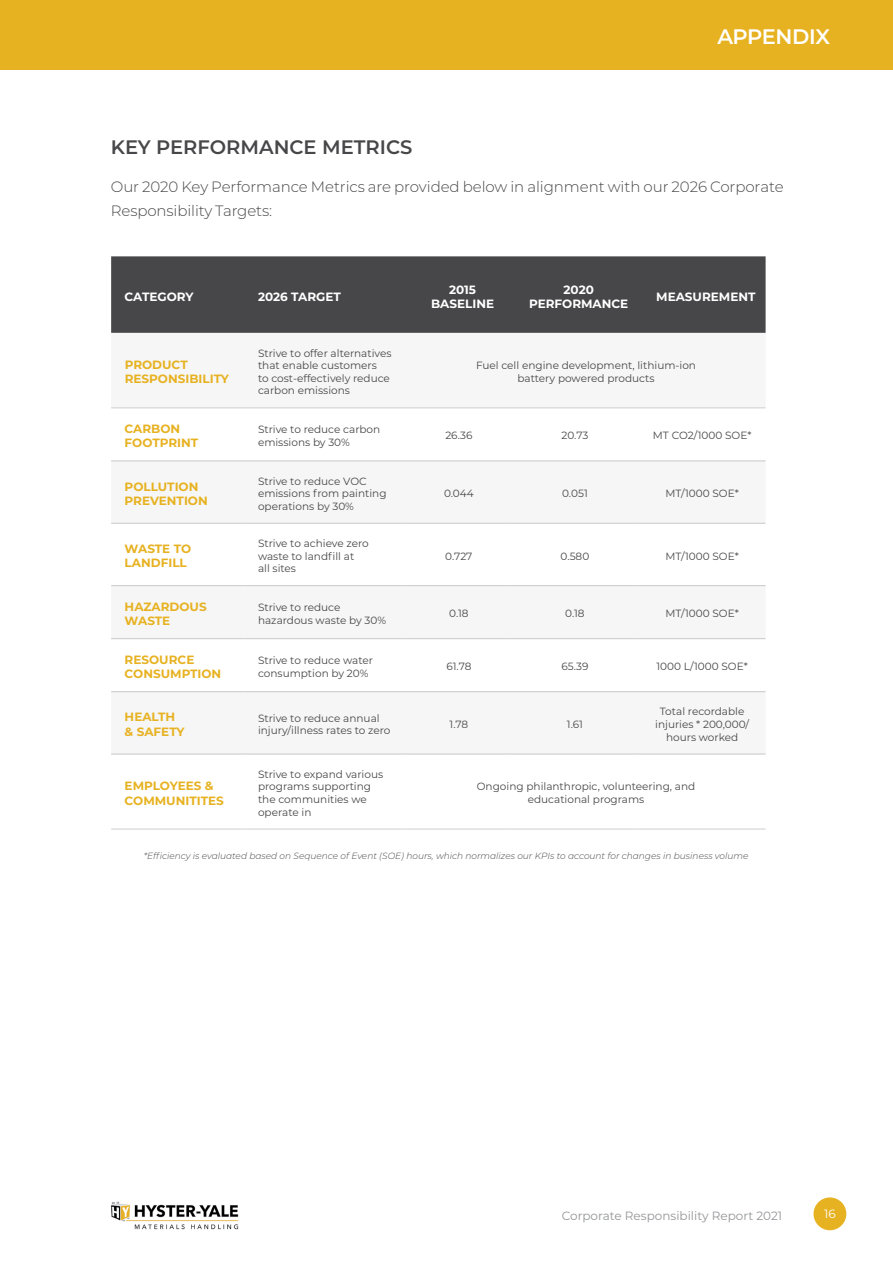
<style>
.page{position:relative;width:893px;height:1263px;background:#fff}
.page>*{position:absolute;margin:0;border:0;box-sizing:border-box;transform-origin:0 0}
.t1{font:600 21px "Montserrat";letter-spacing:-.02em;color:#fff}
.t2{font:600 19.5px "Montserrat";color:#474749}
.t3{font:300 15px/24px "Montserrat";letter-spacing:-.005em;color:#474749}
.t4{font:700 12px/14.4px "Montserrat";color:#e7b222}
.t5{font:700 12px/14.4px "Montserrat";color:#fff;text-align:center}
.t6{font:12px "Montserrat";color:#939598}
.t7{font:12px "Montserrat";color:#fff}
.t8{font:10.5px/12.6px "Montserrat";color:#474749}
.t9{font:italic 300 9px "Montserrat";color:#474749}
</style>
<div class="page">
<div style="left:813px;top:1197px;width:33px;height:33px;background:#e7b222;border-radius:50%"></div>
<img style="left:111px;top:1201px;width:128px;height:29px">
<div style="left:111px;top:256px;width:655px;height:77px;background:#474749"></div>
<svg style="left:111px;top:460px;width:655px;height:369px"></svg>
<hr style="left:244px;top:523px;width:162px;height:1px;background:#c7c8ca">
<hr style="left:639px;top:523px;width:127px;height:1px;background:#c7c8ca">
<hr style="left:111px;top:523px;width:133px;height:1px;background:#c7c8ca">
<hr style="left:406px;top:523px;width:105px;height:1px;background:#c7c8ca">
<hr style="left:511px;top:523px;width:128px;height:1px;background:#c7c8ca">
<hr style="left:111px;top:585px;width:133px;height:1px;background:#c7c8ca">
<hr style="left:244px;top:585px;width:162px;height:1px;background:#c7c8ca">
<hr style="left:639px;top:585px;width:127px;height:1px;background:#c7c8ca">
<hr style="left:406px;top:585px;width:105px;height:1px;background:#c7c8ca">
<hr style="left:511px;top:585px;width:128px;height:1px;background:#c7c8ca">
<hr style="left:111px;top:638px;width:133px;height:1px;background:#c7c8ca">
<hr style="left:244px;top:638px;width:162px;height:1px;background:#c7c8ca">
<hr style="left:406px;top:638px;width:105px;height:1px;background:#c7c8ca">
<hr style="left:511px;top:638px;width:128px;height:1px;background:#c7c8ca">
<hr style="left:639px;top:638px;width:127px;height:1px;background:#c7c8ca">
<hr style="left:111px;top:691px;width:133px;height:1px;background:#c7c8ca">
<hr style="left:244px;top:691px;width:162px;height:1px;background:#c7c8ca">
<hr style="left:406px;top:691px;width:105px;height:1px;background:#c7c8ca">
<hr style="left:511px;top:691px;width:128px;height:1px;background:#c7c8ca">
<hr style="left:639px;top:691px;width:127px;height:1px;background:#c7c8ca">
<hr style="left:111px;top:461px;width:133px;height:1px;background:#c7c8ca">
<hr style="left:244px;top:461px;width:162px;height:1px;background:#c7c8ca">
<hr style="left:406px;top:461px;width:105px;height:1px;background:#c7c8ca">
<hr style="left:511px;top:461px;width:128px;height:1px;background:#c7c8ca">
<hr style="left:639px;top:461px;width:127px;height:1px;background:#c7c8ca">
<hr style="left:111px;top:754px;width:133px;height:1px;background:#c7c8ca">
<hr style="left:244px;top:754px;width:162px;height:1px;background:#c7c8ca">
<hr style="left:406px;top:754px;width:105px;height:1px;background:#c7c8ca">
<hr style="left:511px;top:754px;width:128px;height:1px;background:#c7c8ca">
<hr style="left:639px;top:754px;width:127px;height:1px;background:#c7c8ca">
<hr style="left:111px;top:408px;width:133px;height:1px;background:#cdcfd1">
<hr style="left:244px;top:408px;width:162px;height:1px;background:#cdcfd1">
<hr style="left:406px;top:408px;width:105px;height:1px;background:#cdcfd1">
<hr style="left:511px;top:408px;width:128px;height:1px;background:#cdcfd1">
<hr style="left:639px;top:408px;width:127px;height:1px;background:#cdcfd1">
<hr style="left:111px;top:829px;width:133px;height:1px;background:#cdcfd1">
<hr style="left:244px;top:829px;width:162px;height:1px;background:#cdcfd1">
<hr style="left:406px;top:829px;width:105px;height:1px;background:#cdcfd1">
<hr style="left:511px;top:829px;width:128px;height:1px;background:#cdcfd1">
<hr style="left:639px;top:829px;width:127px;height:1px;background:#cdcfd1">
<div style="left:0;top:0;width:893px;height:69px;background:#e7b222"></div>
<h1 class="t1" style="left:717px;top:22px;width:114px">APPENDIX</h1>
<h2 class="t2" style="left:111px;top:133px;width:303px">KEY PERFORMANCE METRICS</h2>
<h3 class="t3" style="left:111px;top:174px;width:674px">Our 2020 Key Performance Metrics are provided below in alignment with our 2026 Corporate<br>Responsibility Targets:</h3>
<p class="t5" style="left:125px;top:289px;width:71px">CATEGORY</p>
<p class="t5" style="left:258px;top:289px;width:84px">2026 TARGET</p>
<p class="t5" style="left:431px;top:282px;width:65px">2015<br>BASELINE</p>
<p class="t5" style="left:529px;top:282px;width:101px">2020<br>PERFORMANCE</p>
<p class="t5" style="left:656px;top:289px;width:101px">MEASUREMENT</p>
<p class="t4" style="left:125px;top:357px;width:106px">PRODUCT<br>RESPONSIBILITY</p>
<p class="t8" style="left:258px;top:346px;width:135px">Strive to offer alternatives that enable customers<br>to cost-effectively reduce carbon emissions</p>
<p class="t8" style="left:476px;top:359px;width:222px;text-align:center">Fuel cell engine development, lithium-ion battery powered products</p>
<p class="t4" style="left:125px;top:421px;width:75px">CARBON<br>FOOTPRINT</p>
<p class="t8" style="left:258px;top:423px;width:124px">Strive to reduce carbon emissions by 30%</p>
<p class="t8" style="left:445px;top:429px;width:29px">26.36</p>
<p class="t8" style="left:561px;top:429px;width:28px">20.73</p>
<p class="t8" style="left:653px;top:429px;width:100px">MT CO2/1000 SOE*</p>
<p class="t4" style="left:125px;top:479px;width:85px">POLLUTION<br>PREVENTION</p>
<p class="t8" style="left:258px;top:474px;width:130px">Strive to reduce VOC emissions from painting operations by 30%</p>
<p class="t8" style="left:444px;top:487px;width:31px">0.044</p>
<p class="t8" style="left:562px;top:487px;width:27px">0.051</p>
<p class="t8" style="left:665px;top:487px;width:75px">MT/1000 SOE*</p>
<p class="t4" style="left:125px;top:541px;width:68px">WASTE TO<br>LANDFILL</p>
<p class="t8" style="left:258px;top:536px;width:112px">Strive to achieve zero waste to landfill at<br>all sites</p>
<p class="t8" style="left:445px;top:549px;width:29px">0.727</p>
<p class="t8" style="left:561px;top:549px;width:30px">0.580</p>
<p class="t8" style="left:665px;top:549px;width:75px">MT/1000 SOE*</p>
<p class="t4" style="left:125px;top:599px;width:84px">HAZARDOUS<br>WASTE</p>
<p class="t8" style="left:258px;top:600px;width:130px">Strive to reduce hazardous waste by 30%</p>
<p class="t8" style="left:449px;top:607px;width:21px">0.18</p>
<p class="t8" style="left:565px;top:607px;width:21px">0.18</p>
<p class="t8" style="left:665px;top:607px;width:75px">MT/1000 SOE*</p>
<p class="t4" style="left:125px;top:652px;width:98px">RESOURCE<br>CONSUMPTION</p>
<p class="t8" style="left:258px;top:653px;width:117px">Strive to reduce water consumption by 20%</p>
<p class="t8" style="left:446px;top:660px;width:26px">61.78</p>
<p class="t8" style="left:561px;top:660px;width:28px">65.39</p>
<p class="t8" style="left:656px;top:660px;width:93px">1000 L/1000 SOE*</p>
<p class="t4" style="left:125px;top:709px;width:62px">HEALTH &amp; SAFETY</p>
<p class="t8" style="left:258px;top:711px;width:134px">Strive to reduce annual injury/illness rates to zero</p>
<p class="t8" style="left:450px;top:717px;width:20px">1.78</p>
<p class="t8" style="left:567px;top:717px;width:18px">1.61</p>
<p class="t8" style="left:655px;top:705px;width:95px;text-align:center">Total recordable injuries * 200,000/ hours worked</p>
<p class="t4" style="left:125px;top:778px;width:101px">EMPLOYEES &amp;<br>COMMUNITITES</p>
<p class="t8" style="left:258px;top:767px;width:127px">Strive to expand various programs supporting the communities we operate in</p>
<p class="t8" style="left:477px;top:780px;width:220px;text-align:center">Ongoing philanthropic, volunteering, and educational programs</p>
<p class="t9" style="left:144px;top:850px;width:606px">*Efficiency is evaluated based on Sequence of Event (SOE) hours, which normalizes our KPIs to account for changes in business volume</p>
<p class="t6" style="left:562px;top:1207px;width:222px">Corporate Responsibility Report 2021</p>
<p class="t7" style="left:824px;top:1205px;width:13px">16</p>
</div>
